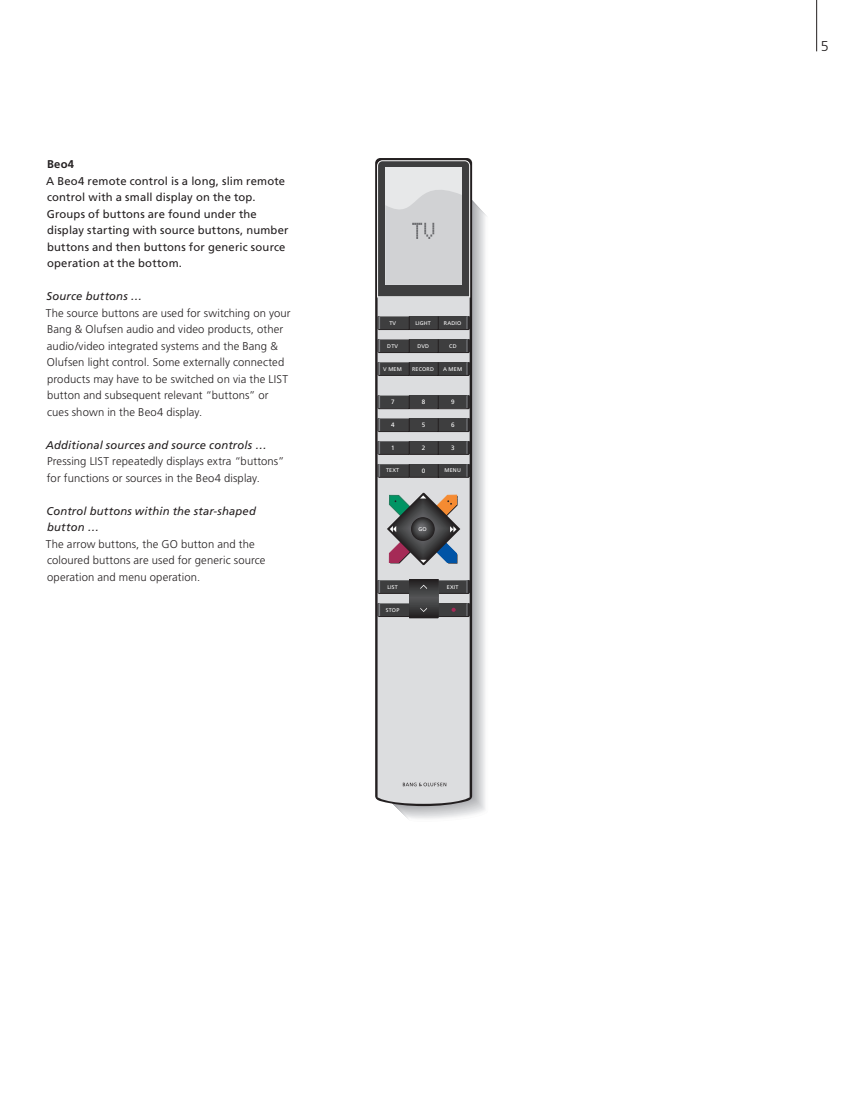
<style>
.page{position:relative;width:859px;height:1110px;background:#fff}
.page>*{position:absolute;margin:0;border:0;box-sizing:border-box;transform-origin:0 0}
.t1{font:300 14.25px "Frutiger";color:#231f20}
.t2{font:300 11.25px/16.5px "Frutiger";letter-spacing:.01em;color:#231f20}
.t3{font:11.25px/16.5px "Frutiger";letter-spacing:.015em;color:#231f20}
.t4{font:italic 11.25px/16.5px "Frutiger";letter-spacing:.015em;color:#231f20}
.t5{font:700 11.25px "Frutiger";color:#231f20}
.t6{font:6.3px "Frutiger";color:#fff}
.t7{font:5.4px "Frutiger";letter-spacing:.03em;color:#fff}
</style>
<div class="page">
<svg style="left:407px;top:215px;width:80px;height:604px"></svg>
<svg style="left:375px;top:158px;width:97px;height:648px;background:#403c3d"></svg>
<div style="left:378px;top:297px;width:92px;height:507px;background:#dcdddf"></div>
<div style="left:378px;top:316px;width:31px;height:13px;background:#3e3e3f"></div>
<svg style="left:378px;top:316px;width:2px;height:13px"></svg>
<div style="left:438px;top:316px;width:31px;height:13px;background:#3e3e3f"></div>
<svg style="left:467px;top:316px;width:3px;height:13px"></svg>
<hr style="left:378px;top:329px;width:31px;height:1px;background:#231f20">
<hr style="left:438px;top:329px;width:31px;height:1px;background:#231f20">
<svg style="left:409px;top:316px;width:30px;height:14px"></svg>
<div style="left:378px;top:339px;width:31px;height:13px;background:#3e3e3f"></div>
<svg style="left:378px;top:339px;width:2px;height:13px"></svg>
<div style="left:438px;top:339px;width:31px;height:13px;background:#3e3e3f"></div>
<svg style="left:467px;top:339px;width:3px;height:13px"></svg>
<hr style="left:378px;top:352px;width:31px;height:1px;background:#231f20">
<hr style="left:438px;top:352px;width:31px;height:1px;background:#231f20">
<svg style="left:409px;top:339px;width:30px;height:14px"></svg>
<div style="left:378px;top:362px;width:31px;height:13px;background:#3e3e3f"></div>
<svg style="left:378px;top:362px;width:2px;height:13px"></svg>
<div style="left:438px;top:362px;width:31px;height:13px;background:#3e3e3f"></div>
<svg style="left:467px;top:362px;width:3px;height:13px"></svg>
<hr style="left:378px;top:375px;width:31px;height:1px;background:#231f20">
<hr style="left:438px;top:375px;width:31px;height:1px;background:#231f20">
<svg style="left:409px;top:362px;width:30px;height:14px"></svg>
<div style="left:378px;top:395px;width:31px;height:13px;background:#3e3e3f"></div>
<svg style="left:378px;top:396px;width:2px;height:12px"></svg>
<div style="left:438px;top:396px;width:31px;height:12px;background:#3e3e3f"></div>
<svg style="left:467px;top:396px;width:3px;height:12px"></svg>
<hr style="left:378px;top:408px;width:31px;height:1px;background:#231f20">
<hr style="left:438px;top:408px;width:31px;height:1px;background:#231f20">
<svg style="left:409px;top:396px;width:30px;height:13px"></svg>
<div style="left:378px;top:418px;width:31px;height:13px;background:#3e3e3f"></div>
<svg style="left:378px;top:418px;width:2px;height:13px"></svg>
<div style="left:438px;top:418px;width:31px;height:13px;background:#3e3e3f"></div>
<svg style="left:467px;top:418px;width:3px;height:13px"></svg>
<hr style="left:378px;top:431px;width:31px;height:1px;background:#231f20">
<hr style="left:438px;top:431px;width:31px;height:1px;background:#231f20">
<svg style="left:409px;top:418px;width:30px;height:14px"></svg>
<div style="left:378px;top:464px;width:31px;height:13px;background:#3e3e3f"></div>
<svg style="left:378px;top:464px;width:2px;height:13px"></svg>
<div style="left:438px;top:464px;width:31px;height:13px;background:#3e3e3f"></div>
<svg style="left:467px;top:464px;width:3px;height:13px"></svg>
<hr style="left:378px;top:477px;width:31px;height:1px;background:#231f20">
<hr style="left:438px;top:477px;width:31px;height:1px;background:#231f20">
<svg style="left:409px;top:464px;width:30px;height:14px"></svg>
<div style="left:378px;top:441px;width:31px;height:13px;background:#3e3e3f"></div>
<svg style="left:378px;top:441px;width:2px;height:13px"></svg>
<div style="left:438px;top:441px;width:31px;height:13px;background:#3e3e3f"></div>
<svg style="left:467px;top:441px;width:3px;height:13px"></svg>
<hr style="left:378px;top:454px;width:31px;height:1px;background:#231f20">
<hr style="left:438px;top:454px;width:31px;height:1px;background:#231f20">
<svg style="left:409px;top:441px;width:30px;height:14px"></svg>
<div style="left:378px;top:580px;width:31px;height:13px;background:#3e3e3f"></div>
<svg style="left:378px;top:580px;width:2px;height:13px"></svg>
<div style="left:438px;top:580px;width:31px;height:13px;background:#3e3e3f"></div>
<svg style="left:467px;top:580px;width:3px;height:13px"></svg>
<hr style="left:378px;top:593px;width:31px;height:1px;background:#231f20">
<hr style="left:438px;top:593px;width:31px;height:1px;background:#231f20">
<div style="left:378px;top:603px;width:31px;height:13px;background:#3e3e3f"></div>
<svg style="left:378px;top:603px;width:2px;height:13px"></svg>
<div style="left:438px;top:603px;width:31px;height:13px;background:#3e3e3f"></div>
<svg style="left:467px;top:603px;width:3px;height:13px"></svg>
<hr style="left:378px;top:616px;width:31px;height:1px;background:#231f20">
<hr style="left:438px;top:616px;width:31px;height:1px;background:#231f20">
<svg style="left:452px;top:608px;width:4px;height:4px"></svg>
<svg style="left:409px;top:579px;width:29px;height:39px"></svg>
<svg style="left:387px;top:493px;width:73px;height:72px;background:#727273"></svg>
<svg style="left:377px;top:161px;width:93px;height:136px;background:#b3b4b5"></svg>
<svg style="left:403px;top:783px;width:43px;height:3px"></svg>
<hr style="left:816px;top:0;width:1px;height:51px;background:#231f20">
<p class="t5" style="left:47px;top:157px;width:29px">Beo4</p>
<p class="t3" style="left:46px;top:172px;width:244px">A Beo4 remote control is a long, slim remote control with a small display on the top.<br>Groups of buttons are found under the display starting with source buttons, number buttons and then buttons for generic source operation at the bottom.</p>
<p class="t4" style="left:47px;top:288px;width:97px">Source buttons …</p>
<p class="t2" style="left:46px;top:304px;width:246px">The source buttons are used for switching on your Bang &amp; Olufsen audio and video products, other audio/video integrated systems and the Bang &amp; Olufsen light control. Some externally connected products may have to be switched on via the LIST button and subsequent relevant “buttons” or cues shown in the Beo4 display.</p>
<p class="t4" style="left:46px;top:436px;width:222px">Additional sources and source controls …</p>
<p class="t2" style="left:47px;top:453px;width:239px">Pressing LIST repeatedly displays extra “buttons” for functions or sources in the Beo4 display.</p>
<p class="t4" style="left:46px;top:502px;width:211px">Control buttons within the star-shaped button …</p>
<p class="t2" style="left:46px;top:535px;width:221px">The arrow buttons, the GO button and the coloured buttons are used for generic source operation and menu operation.</p>
<p class="t7" style="left:389px;top:320px;width:8px">TV</p>
<p class="t7" style="left:415px;top:320px;width:17px">LIGHT</p>
<p class="t7" style="left:444px;top:320px;width:19px">RADIO</p>
<p class="t7" style="left:387px;top:343px;width:12px">DTV</p>
<p class="t7" style="left:417px;top:343px;width:13px">DVD</p>
<p class="t7" style="left:449px;top:343px;width:9px">CD</p>
<p class="t7" style="left:383px;top:365px;width:20px">V MEM</p>
<p class="t7" style="left:412px;top:365px;width:23px">RECORD</p>
<p class="t7" style="left:443px;top:365px;width:20px">A MEM</p>
<p class="t6" style="left:391px;top:398px;width:5px">7</p>
<p class="t6" style="left:422px;top:398px;width:5px">8</p>
<p class="t6" style="left:451px;top:398px;width:5px">9</p>
<p class="t6" style="left:391px;top:421px;width:5px">4</p>
<p class="t6" style="left:422px;top:421px;width:5px">5</p>
<p class="t6" style="left:451px;top:421px;width:5px">6</p>
<p class="t6" style="left:391px;top:444px;width:5px">1</p>
<p class="t6" style="left:422px;top:444px;width:5px">2</p>
<p class="t6" style="left:451px;top:444px;width:5px">3</p>
<p class="t7" style="left:386px;top:467px;width:15px">TEXT</p>
<p class="t6" style="left:422px;top:467px;width:5px">0</p>
<p class="t7" style="left:445px;top:467px;width:18px">MENU</p>
<p class="t7" style="left:419px;top:526px;width:10px">GO</p>
<p class="t7" style="left:387px;top:583px;width:12px">LIST</p>
<p class="t7" style="left:447px;top:583px;width:13px">EXIT</p>
<p class="t7" style="left:386px;top:606px;width:15px">STOP</p>
<p class="t1" style="left:821px;top:38px;width:9px">5</p>
</div>
